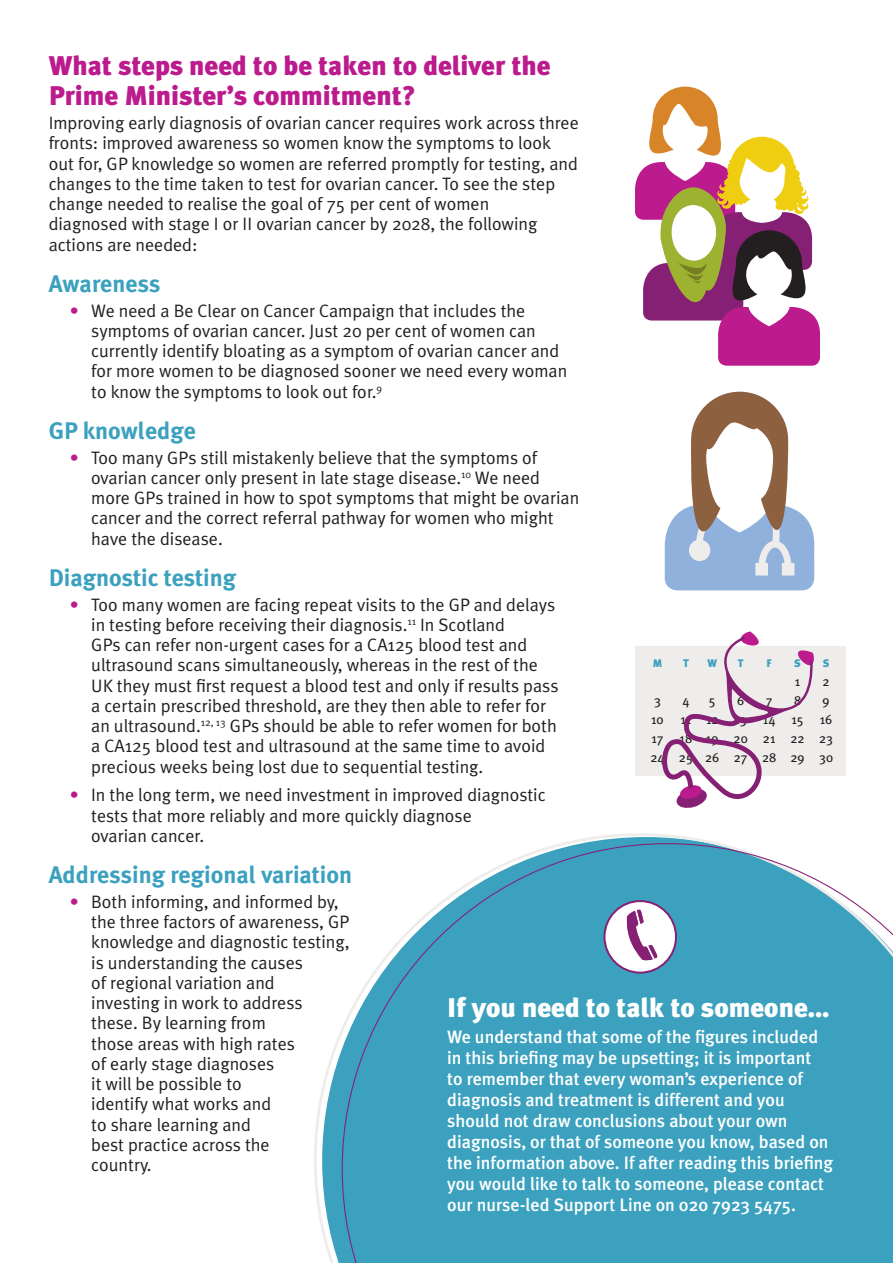
<style>
.page{position:relative;width:893px;height:1263px;background:#fff}
.page>*{position:absolute;margin:0;border:0;box-sizing:border-box;transform-origin:0 0}
.Body_text{font:900 27px/30px "Meta Plus";color:#bc1b8d}
.Body_text-2{font:900 27px "Meta Plus";color:#fff}
.Body_text-3{font:700 24px "Meta Plus";color:#3ca1be}
.Body_text-4{font:18px/20.2px "Meta Plus Normal";color:#231f20}
.Body_text-5{font:500 18px/21px "Meta Plus";color:#fff}
.t1{font:13.2px/18.9px "Meta Plus";color:#231f20;text-align:justify}
.t2{font:900 10.95px "Meta Plus";color:#3ca1be}
.s1{color:#bc1b8d}
</style>
<div class="page">
<svg style="left:314px;top:833px;width:403px;height:430px"></svg>
<svg style="left:342px;top:843px;width:551px;height:420px;background:#50aac4"></svg>
<svg style="left:665px;top:392px;width:149px;height:198px"></svg>
<div style="left:635px;top:647px;width:211px;height:129px;background:#efedec"></div>
<svg style="left:654px;top:631px;width:161px;height:177px"></svg>
<div style="left:604px;top:901px;width:72px;height:71px;background:#fff;border-radius:50%"></div>
<svg style="left:627px;top:909px;width:30px;height:51px"></svg>
<div style="left:603px;top:900px;width:74px;height:73px;border:2px solid #862074;border-radius:50%"></div>
<svg style="left:635px;top:87px;width:185px;height:279px"></svg>
<p class="Body_text" style="left:49px;top:50px;width:504px">What steps need to be taken to deliver the<br>Prime Minister’s commitment?</p>
<p class="Body_text-4" style="left:49px;top:112px;width:532px">Improving early diagnosis of ovarian cancer requires work across three fronts: improved awareness so women know the symptoms to look out for, GP knowledge so women are referred promptly for testing, and changes to the time taken to test for ovarian cancer. To see the step change needed to realise the goal of 75 per cent of women<br>diagnosed with stage I or II ovarian cancer by 2028, the following actions are needed:</p>
<p class="Body_text-3" style="left:49px;top:270px;width:113px">Awareness</p>
<p class="Body_text-4" style="left:91px;top:300px;width:478px;text-indent:-21px"><span class="s1">•</span> We need a Be Clear on Cancer Campaign that includes the symptoms of ovarian cancer. Just 20 per cent of women can currently identify bloating as a symptom of ovarian cancer and for more women to be diagnosed sooner we need every woman to know the symptoms to look out for.<sup>9</sup></p>
<p class="Body_text-3" style="left:49px;top:417px;width:149px">GP knowledge</p>
<p class="Body_text-4" style="left:91px;top:447px;width:489px;text-indent:-21px"><span class="s1">•</span> Too many GPs still mistakenly believe that the symptoms of ovarian cancer only present in late stage disease.<sup>10</sup> We need more GPs trained in how to spot symptoms that might be ovarian cancer and the correct referral pathway for women who might have the disease.</p>
<p class="Body_text-3" style="left:49px;top:564px;width:189px">Diagnostic testing</p>
<p class="Body_text-4" style="left:91px;top:594px;width:469px;text-indent:-21px"><span class="s1">•</span> Too many women are facing repeat visits to the GP and delays in testing before receiving their diagnosis.<sup>11</sup> In Scotland<br>GPs can refer non-urgent cases for a CA125 blood test and ultrasound scans simultaneously, whereas in the rest of the UK they must first request a blood test and only if results pass a certain prescribed threshold, are they then able to refer for an ultrasound.<sup>12,</sup> <sup>13</sup> GPs should be able to refer women for both a CA125 blood test and ultrasound at the same time to avoid precious weeks being lost due to sequential testing.</p>
<p class="Body_text-4" style="left:91px;top:785px;width:456px;text-indent:-21px"><span class="s1">•</span> In the long term, we need investment in improved diagnostic tests that more reliably and more quickly diagnose<br>ovarian cancer.</p>
<p class="Body_text-3" style="left:49px;top:861px;width:305px">Addressing regional variation</p>
<p class="Body_text-4" style="left:91px;top:891px;width:260px;text-indent:-21px"><span class="s1">•</span> Both informing, and informed by, the three factors of awareness, GP knowledge and diagnostic testing, is understanding the causes<br>of regional variation and<br>investing in work to address these. By learning from<br>those areas with high rates<br>of early stage diagnoses<br>it will be possible to<br>identify what works and<br>to share learning and<br>best practice across the<br>country.</p>
<p class="t2" style="left:653px;top:657px;width:11px">M</p>
<p class="t2" style="left:683px;top:657px;width:7px">T</p>
<p class="t2" style="left:707px;top:657px;width:11px">W</p>
<p class="t2" style="left:738px;top:657px;width:7px">T</p>
<p class="t2" style="left:766px;top:657px;width:7px">F</p>
<p class="t2" style="left:794px;top:657px;width:8px">S</p>
<p class="t2" style="left:823px;top:657px;width:8px">S</p>
<p class="t1" style="left:795px;top:672px;width:7px">1</p>
<p class="t1" style="left:823px;top:672px;width:9px">2</p>
<p class="t1" style="left:654px;top:691px;width:8px">3</p>
<p class="t1" style="left:682px;top:691px;width:9px">4</p>
<p class="t1" style="left:709px;top:691px;width:8px">5</p>
<p class="t1" style="left:737px;top:691px;width:9px">6</p>
<p class="t1" style="left:766px;top:691px;width:8px">7</p>
<p class="t1" style="left:794px;top:691px;width:9px">8</p>
<p class="t1" style="left:822px;top:691px;width:9px">9</p>
<p class="t1" style="left:651px;top:710px;width:14px">10</p>
<p class="t1" style="left:650px;top:710px;width:184px;text-indent:30px">11 12 13 14 15 16<br>17 18 19 20 21 22 23<br>24 25 26 27 28 29 30</p>
<p class="Body_text-2" style="left:447px;top:992px;width:384px">If you need to talk to someone...</p>
<p class="Body_text-5" style="left:447px;top:1026px;width:388px">We understand that some of the figures included in this briefing may be upsetting; it is important<br>to remember that every woman’s experience of diagnosis and treatment is different and you should not draw conclusions about your own diagnosis, or that of someone you know, based on the information above. If after reading this briefing you would like to talk to someone, please contact our nurse-led Support Line on 020 7923 5475.</p>
</div>
